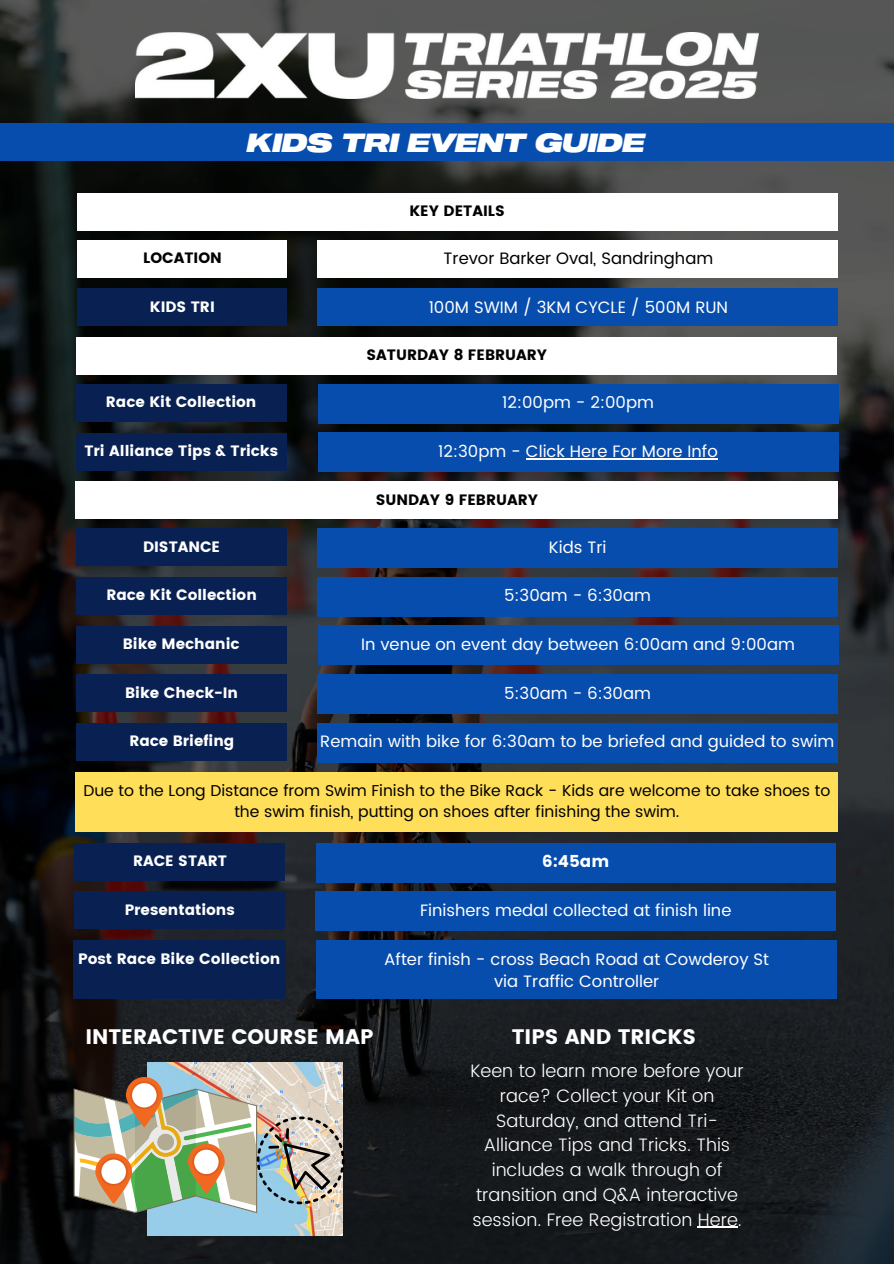
<style>
.page{position:relative;width:894px;height:1264px;background:#fff}
.page>*{position:absolute;margin:0;border:0;box-sizing:border-box;transform-origin:0 0}
.t1{font:25.8px "Sequel 100 Wide 96";color:#fff}
.t2{font:21px "Poppins";color:#fff}
.t3{font:300 18px/24.8px "Poppins";color:#fff;text-align:center}
.t4{font:16.5px/22.5px "Poppins";color:#fff;text-align:center}
.t5{font:16.5px "Poppins";color:#000}
.t6{font:16.5px "Poppins";color:#fff}
.t7{font:15.75px/21.3px "Poppins";color:#000;text-align:center}
.t8{font:15px "Poppins";color:#fff}
.t9{font:15px "Poppins";color:#000}
</style>
<div class="page">
<img style="left:0;top:0;width:893px;height:1263px">
<div style="left:77px;top:337px;width:759px;height:38px;background:#fff"></div>
<div style="left:76px;top:384px;width:210px;height:37px;background:#092152"></div>
<div style="left:318px;top:384px;width:519px;height:39px;background:#074dae"></div>
<div style="left:76px;top:432px;width:210px;height:38px;background:#092152"></div>
<div style="left:318px;top:432px;width:519px;height:40px;background:#074dae"></div>
<div style="left:76px;top:528px;width:211px;height:38px;background:#092152"></div>
<div style="left:317px;top:528px;width:520px;height:40px;background:#074dae"></div>
<div style="left:76px;top:577px;width:211px;height:37px;background:#092152"></div>
<div style="left:317px;top:577px;width:520px;height:39px;background:#074dae"></div>
<div style="left:76px;top:674px;width:211px;height:38px;background:#092152"></div>
<div style="left:317px;top:674px;width:520px;height:40px;background:#074dae"></div>
<div style="left:77px;top:288px;width:209px;height:38px;background:#092152"></div>
<div style="left:317px;top:288px;width:520px;height:38px;background:#074dae"></div>
<div style="left:77px;top:240px;width:209px;height:37px;background:#fff"></div>
<div style="left:317px;top:240px;width:520px;height:37px;background:#fff"></div>
<div style="left:76px;top:723px;width:211px;height:37px;background:#092152"></div>
<div style="left:317px;top:723px;width:520px;height:39px;background:#074dae"></div>
<div style="left:74px;top:842px;width:211px;height:38px;background:#092152"></div>
<div style="left:316px;top:842px;width:519px;height:40px;background:#074dae"></div>
<div style="left:74px;top:891px;width:211px;height:38px;background:#092152"></div>
<div style="left:315px;top:891px;width:520px;height:40px;background:#074dae"></div>
<div style="left:73px;top:940px;width:212px;height:58px;background:#092152"></div>
<div style="left:316px;top:940px;width:520px;height:58px;background:#074dae"></div>
<div style="left:77px;top:193px;width:760px;height:38px;background:#fff"></div>
<div style="left:76px;top:625px;width:210px;height:38px;background:#092152"></div>
<div style="left:318px;top:625px;width:519px;height:40px;background:#074dae"></div>
<div style="left:76px;top:481px;width:762px;height:38px;background:#fff"></div>
<img style="left:147px;top:1062px;width:195px;height:173px">
<div style="left:126px;top:1077px;width:37px;height:50px;background:#f36820;border-radius:18px"></div>
<svg style="left:130px;top:1081px;width:28px;height:28px"></svg>
<div style="left:132px;top:1083px;width:24px;height:24px;background:#fff;border-radius:50%"></div>
<img style="left:74px;top:1088px;width:270px;height:125px">
<div style="left:0;top:123px;width:893px;height:38px;background:#074dae"></div>
<hr style="left:525px;top:458px;width:192px;height:1px;background:#fff">
<hr style="left:697px;top:1226px;width:40px;height:1px;background:#fff">
<img style="left:135px;top:32px;width:623px;height:67px">
<div style="left:76px;top:771px;width:762px;height:60px;background:#ffde59"></div>
<h2 class="t1" style="left:247px;top:127px;width:399px">KIDS TRI EVENT GUIDE</h2>
<h1 class="t9" style="left:409px;top:202px;width:97px">KEY DETAILS</h1>
<h3 class="t9" style="left:143px;top:249px;width:80px">LOCATION</h3>
<h6 class="t5" style="left:443px;top:249px;width:271px">Trevor Barker Oval, Sandringham</h6>
<h5 class="t8" style="left:150px;top:298px;width:66px">KIDS TRI</h5>
<h6 class="t4" style="left:428px;top:296px;width:301px">100M SWIM / 3KM CYCLE / 500M RUN</h6>
<p class="t9" style="left:366px;top:346px;width:182px">SATURDAY 8 FEBRUARY</p>
<p class="t8" style="left:106px;top:393px;width:152px">Race Kit Collection</p>
<h5 class="t4" style="left:502px;top:391px;width:153px">12:00pm - 2:00pm</h5>
<p class="t8" style="left:84px;top:442px;width:195px">Tri Alliance Tips &amp; Tricks</p>
<h5 class="t4" style="left:438px;top:440px;width:281px">12:30pm - Click Here For More Info</h5>
<h6 class="t9" style="left:375px;top:491px;width:164px">SUNDAY 9 FEBRUARY</h6>
<h6 class="t8" style="left:143px;top:537px;width:79px">DISTANCE</h6>
<h6 class="t4" style="left:548px;top:535px;width:59px">Kids Tri</h6>
<h5 class="t8" style="left:106px;top:586px;width:152px">Race Kit Collection</h5>
<p class="t4" style="left:504px;top:584px;width:148px">5:30am - 6:30am</p>
<p class="t8" style="left:123px;top:635px;width:118px">Bike Mechanic</p>
<h5 class="t4" style="left:361px;top:633px;width:435px">In venue on event day between 6:00am and 9:00am</h5>
<h5 class="t8" style="left:125px;top:683px;width:114px">Bike Check-In</h5>
<p class="t4" style="left:504px;top:681px;width:148px">5:30am - 6:30am</p>
<h5 class="t8" style="left:129px;top:732px;width:107px">Race Briefing</h5>
<p class="t4" style="left:320px;top:730px;width:515px">Remain with bike for 6:30am to be briefed and guided to swim</p>
<p class="t7" style="left:83px;top:779px;width:748px">Due to the Long Distance from Swim Finish to the Bike Rack - Kids are welcome to take shoes to the swim finish, putting on shoes after finishing the swim.</p>
<h5 class="t8" style="left:133px;top:852px;width:95px">RACE START</h5>
<p class="t6" style="left:542px;top:851px;width:69px">6:45am</p>
<h5 class="t8" style="left:125px;top:900px;width:112px">Presentations</h5>
<p class="t4" style="left:420px;top:898px;width:313px">Finishers medal collected at finish line</p>
<h6 class="t8" style="left:78px;top:949px;width:204px">Post Race Bike Collection</h6>
<h4 class="t4" style="left:384px;top:947px;width:386px">After finish - cross Beach Road at Cowderoy St via Traffic Controller</h4>
<p class="t2" style="left:85px;top:1024px;width:289px">INTERACTIVE COURSE MAP</p>
<h5 class="t2" style="left:511px;top:1024px;width:186px">TIPS AND TRICKS</h5>
<h2 class="t3" style="left:470px;top:1058px;width:275px">Keen to learn more before your race? Collect your Kit on<br>Saturday, and attend Tri-<br>Alliance Tips and Tricks. This includes a walk through of transition and Q&amp;A interactive session. Free Registration Here.</h2>
</div>
